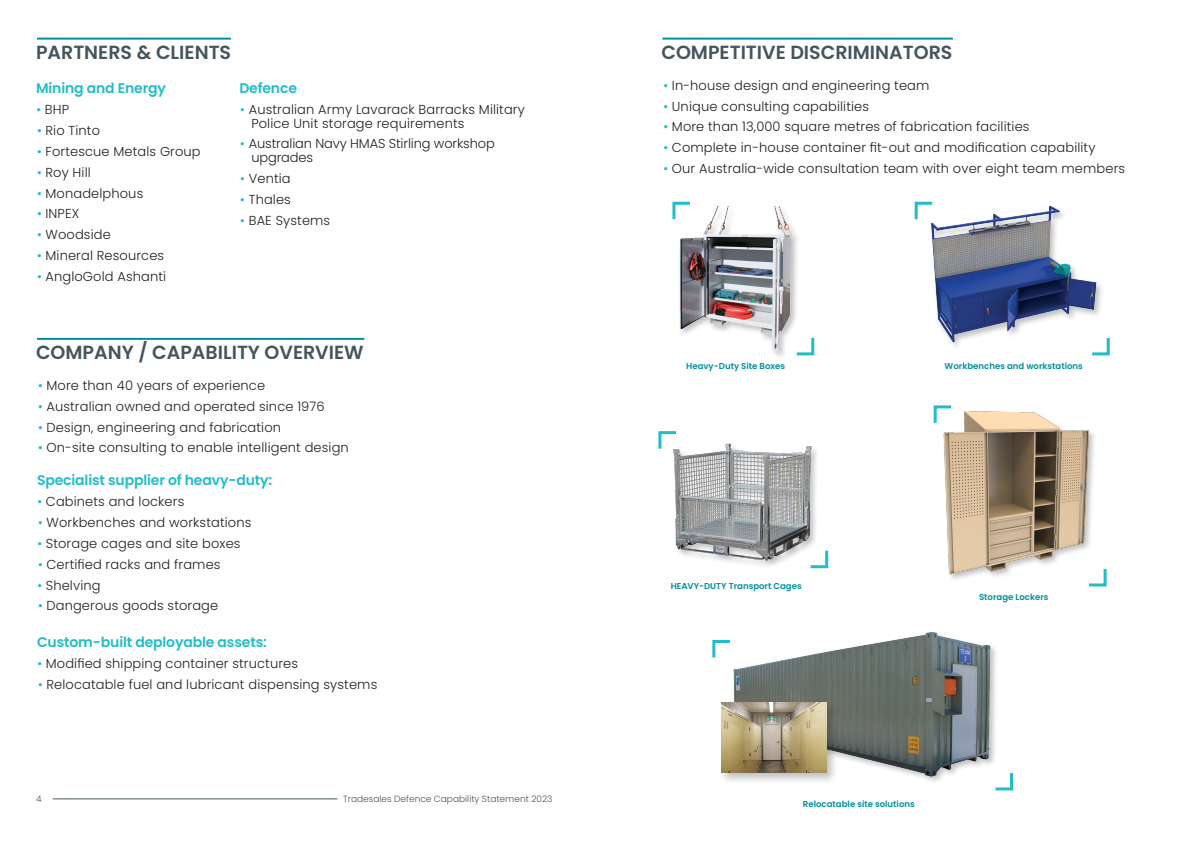
<style>
.page{position:relative;width:1191px;height:842px;background:#fff}
.page>*{position:absolute;margin:0;border:0;box-sizing:border-box;transform-origin:0 0}
.t1{font:600 19px "Poppins";color:#45555f}
.t2{font:600 14px "Poppins";letter-spacing:-.01em;color:#21bdc9}
.t3{font:300 13px/14px "Poppins";letter-spacing:.01em;color:#231f20}
.t4{font:300 13px/14px "Poppins";letter-spacing:-.01em;color:#231f20}
.t5{font:300 9px "Poppins";color:#45555f}
.dot_points{font:600 8.6px "Poppins";color:#008fa1}
.s1{font-weight:400;color:#21bdc9}
</style>
<div class="page">
<hr style="left:53px;top:799px;width:284px;height:1px;background:#45555f">
<hr style="left:37px;top:38px;width:194px;height:2px;background:#008fa1">
<hr style="left:37px;top:338px;width:327px;height:2px;background:#008fa1">
<hr style="left:662px;top:38px;width:290px;height:2px;background:#008fa1">
<img style="left:680px;top:206px;width:117px;height:150px">
<img style="left:931px;top:205px;width:170px;height:142px">
<div style="left:672px;top:443px;width:147px;height:125px;background:#231f20;opacity:.28"></div>
<img style="left:672px;top:443px;width:142px;height:122px">
<img style="left:943px;top:411px;width:151px;height:167px">
<img style="left:733px;top:632px;width:263px;height:149px">
<div style="left:718px;top:700px;width:120px;height:85px;background:#231f20;opacity:.28"></div>
<img style="left:721px;top:703px;width:105px;height:70px">
<svg style="left:672px;top:201px;width:21px;height:21px"></svg>
<svg style="left:914px;top:201px;width:21px;height:21px"></svg>
<svg style="left:658px;top:431px;width:21px;height:21px"></svg>
<svg style="left:933px;top:405px;width:21px;height:21px"></svg>
<svg style="left:712px;top:640px;width:18px;height:18px"></svg>
<svg style="left:793px;top:335px;width:22px;height:21px"></svg>
<svg style="left:1089px;top:335px;width:21px;height:21px"></svg>
<svg style="left:1086px;top:566px;width:21px;height:21px"></svg>
<svg style="left:807px;top:548px;width:22px;height:21px"></svg>
<svg style="left:992px;top:770px;width:21px;height:21px"></svg>
<p class="t1" style="left:36px;top:41px;width:197px">PARTNERS &amp; CLIENTS</p>
<p class="t2" style="left:36px;top:80px;width:131px">Mining and Energy</p>
<p class="t3" style="left:36px;top:103px;width:35px"><span class="s1">•</span> BHP</p>
<p class="t3" style="left:37px;top:124px;width:65px"><span class="s1">•</span> Rio Tinto</p>
<p class="t3" style="left:37px;top:144px;width:166px"><span class="s1">•</span> Fortescue Metals Group</p>
<p class="t3" style="left:37px;top:165px;width:56px"><span class="s1">•</span> Roy Hill</p>
<p class="t3" style="left:37px;top:186px;width:108px"><span class="s1">•</span> Monadelphous</p>
<p class="t3" style="left:37px;top:207px;width:44px"><span class="s1">•</span> INPEX</p>
<p class="t3" style="left:37px;top:228px;width:76px"><span class="s1">•</span> Woodside</p>
<p class="t3" style="left:37px;top:249px;width:129px"><span class="s1">•</span> Mineral Resources</p>
<p class="t3" style="left:37px;top:269px;width:131px"><span class="s1">•</span> AngloGold Ashanti</p>
<p class="t2" style="left:239px;top:80px;width:59px">Defence</p>
<p class="t3" style="left:251px;top:102px;width:275px;text-indent:-11px"><span class="s1">•</span> Australian Army Lavarack Barracks Military<br>Police Unit storage requirements</p>
<p class="t4" style="left:251px;top:137px;width:245px;text-indent:-11px"><span class="s1">•</span> Australian Navy HMAS Stirling workshop upgrades</p>
<p class="t3" style="left:240px;top:172px;width:52px"><span class="s1">•</span> Ventia</p>
<p class="t3" style="left:240px;top:193px;width:52px"><span class="s1">•</span> Thales</p>
<p class="t3" style="left:240px;top:213px;width:92px"><span class="s1">•</span> BAE Systems</p>
<p class="t1" style="left:36px;top:341px;width:329px">COMPANY / CAPABILITY OVERVIEW</p>
<p class="t3" style="left:38px;top:378px;width:229px"><span class="s1">•</span> More than 40 years of experience</p>
<p class="t3" style="left:38px;top:399px;width:289px"><span class="s1">•</span> Australian owned and operated since 1976</p>
<p class="t3" style="left:38px;top:420px;width:245px"><span class="s1">•</span> Design, engineering and fabrication</p>
<p class="t3" style="left:38px;top:441px;width:313px"><span class="s1">•</span> On-site consulting to enable intelligent design</p>
<p class="t2" style="left:37px;top:472px;width:237px">Specialist supplier of heavy-duty:</p>
<p class="t3" style="left:37px;top:495px;width:149px"><span class="s1">•</span> Cabinets and lockers</p>
<p class="t3" style="left:38px;top:516px;width:215px"><span class="s1">•</span> Workbenches and workstations</p>
<p class="t3" style="left:37px;top:536px;width:205px"><span class="s1">•</span> Storage cages and site boxes</p>
<p class="t3" style="left:38px;top:557px;width:184px"><span class="s1">•</span> Certified racks and frames</p>
<p class="t3" style="left:37px;top:578px;width:65px"><span class="s1">•</span> Shelving</p>
<p class="t3" style="left:38px;top:599px;width:182px"><span class="s1">•</span> Dangerous goods storage</p>
<p class="t2" style="left:37px;top:634px;width:231px">Custom-built deployable assets:</p>
<p class="t3" style="left:37px;top:656px;width:262px"><span class="s1">•</span> Modified shipping container structures</p>
<p class="t3" style="left:38px;top:677px;width:341px"><span class="s1">•</span> Relocatable fuel and lubricant dispensing systems</p>
<p class="t5" style="left:36px;top:793px;width:7px">4</p>
<p class="t5" style="left:343px;top:793px;width:211px">Tradesales Defence Capability Statement 2023</p>
<p class="t1" style="left:661px;top:41px;width:292px">COMPETITIVE DISCRIMINATORS</p>
<p class="t3" style="left:663px;top:78px;width:268px"><span class="s1">•</span> In-house design and engineering team</p>
<p class="t3" style="left:663px;top:99px;width:207px"><span class="s1">•</span> Unique consulting capabilities</p>
<p class="t3" style="left:663px;top:120px;width:368px"><span class="s1">•</span> More than 13,000 square metres of fabrication facilities</p>
<p class="t3" style="left:663px;top:141px;width:434px"><span class="s1">•</span> Complete in-house container fit-out and modification capability</p>
<p class="t3" style="left:663px;top:162px;width:463px"><span class="s1">•</span> Our Australia-wide consultation team with over eight team members</p>
<p class="dot_points" style="left:686px;top:361px;width:100px">Heavy-Duty Site Boxes</p>
<p class="dot_points" style="left:944px;top:361px;width:140px">Workbenches and workstations</p>
<p class="dot_points" style="left:670px;top:581px;width:132px">HEAVY-DUTY Transport Cages</p>
<p class="dot_points" style="left:979px;top:592px;width:71px">Storage Lockers</p>
<p class="dot_points" style="left:803px;top:799px;width:113px">Relocatable site solutions</p>
</div>
